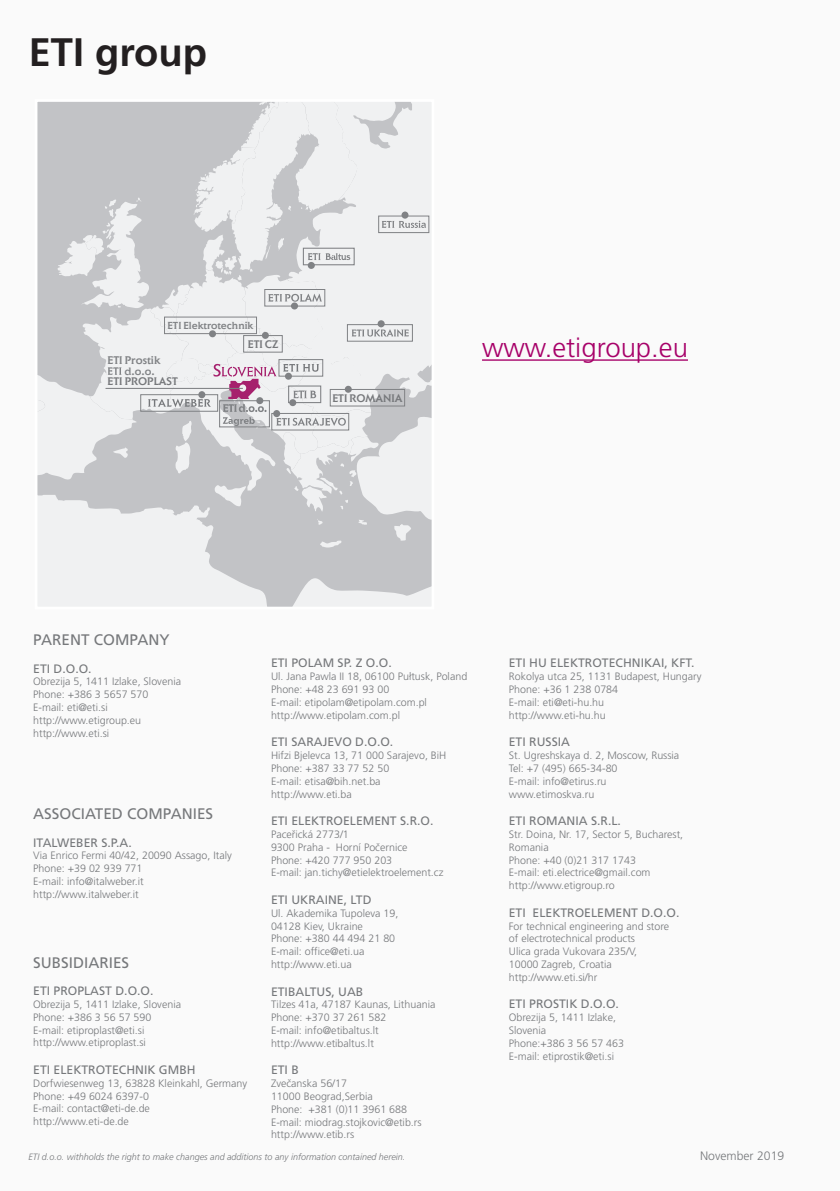
<style>
.page{position:relative;width:840px;height:1191px;background:#fff}
.page>*{position:absolute;margin:0;border:0;box-sizing:border-box;transform-origin:0 0}
.t1{font:700 39.6px "Frutiger CE";color:#231f20}
.t2{font:300 27.4px "Frutiger CE";color:#a70169}
.t3{font:15.2px "Frutiger CE";color:#76787b}
.t4{font:12.2px "Frutiger CE";color:#76787b}
.t5{font:300 12.2px "Frutiger CE";color:#76787b}
.t6{font:500 11.6px "Elan Itc TEE";color:#808285}
.t7{font:500 11.4px "Elan Itc TEE";color:#76787b}
.t8{font:500 11.2px "Elan Itc TEE";color:#808285}
.t9{font:300 10.6px/12.8px "Frutiger CE";color:#76787b}
.t10{font:500 10.6px "Elan Itc TCE";color:#808285}
.Footer_disclaimer{font:italic 300 9.2px "Frutiger CE";color:#76787b}
</style>
<div class="page">
<div style="left:0;top:0;width:839px;height:1191px;background:#fafafa"></div>
<svg style="left:204px;top:547px;width:226px;height:58px;fill:#c2c3c6"></svg>
<svg style="left:37px;top:102px;width:395px;height:445px"></svg>
<div style="left:219px;top:400px;width:51px;height:27px;border:1px solid #808285"></div>
<div style="left:256px;top:397px;width:7px;height:7px;background:#808285;border-radius:50%"></div>
<div style="left:243px;top:335px;width:39px;height:18px;border:1px solid #808285"></div>
<div style="left:262px;top:332px;width:7px;height:7px;background:#808285;border-radius:50%"></div>
<hr style="left:482px;top:359px;width:205px;height:2px;background:#a70169">
<p class="t1" style="left:29px;top:29px;width:179px">ETI group</p>
<p class="t10" style="left:167px;top:319px;width:87px">ETI Elektrotechnik</p>
<p class="t6" style="left:107px;top:354px;width:55px">ETI Prostik</p>
<p class="t8" style="left:124px;top:364px;width:32px">d.o.o.</p>
<p class="t7" style="left:108px;top:375px;width:72px">ETI PROPLAST</p>
<p class="t7" style="left:248px;top:337px;width:32px">ETI CZ</p>
<p class="t7" style="left:332px;top:391px;width:72px">ETI ROMANIA</p>
<p class="t2" style="left:482px;top:332px;width:207px">www.etigroup.eu</p>
<p class="t3" style="left:33px;top:631px;width:138px">PARENT COMPANY</p>
<p class="t4" style="left:33px;top:661px;width:60px">ETI D.O.O.</p>
<p class="t9" style="left:33px;top:675px;width:149px">Obrezija 5, 1411 Izlake, Slovenia</p>
<p class="t9" style="left:33px;top:688px;width:117px">Phone: +386 3 5657 570</p>
<p class="t9" style="left:33px;top:701px;width:76px">E-mail: eti@eti.si</p>
<p class="t9" style="left:33px;top:713px;width:109px">http://www.etigroup.eu</p>
<p class="t9" style="left:33px;top:726px;width:78px">http://www.eti.si</p>
<p class="t3" style="left:33px;top:805px;width:181px">ASSOCIATED COMPANIES</p>
<p class="t4" style="left:33px;top:835px;width:100px">ITALWEBER S.P.A.</p>
<p class="t9" style="left:33px;top:849px;width:200px">Via Enrico Fermi 40/42, 20090 Assago, Italy</p>
<p class="t9" style="left:33px;top:862px;width:112px">Phone: +39 02 939 771<br>E-mail: info@italweber.it</p>
<p class="t9" style="left:33px;top:887px;width:107px">http://www.italweber.it</p>
<p class="t3" style="left:33px;top:953px;width:97px">SUBSIDIARIES</p>
<p class="t4" style="left:33px;top:983px;width:122px">ETI PROPLAST D.O.O.</p>
<p class="t9" style="left:33px;top:997px;width:149px">Obrezija 5, 1411 Izlake, Slovenia</p>
<p class="t9" style="left:33px;top:1010px;width:120px">Phone: +386 3 56 57 590</p>
<p class="t9" style="left:33px;top:1023px;width:114px">E-mail: etiproplast@eti.si http://www.etiproplast.si</p>
<p class="t4" style="left:33px;top:1062px;width:164px">ETI ELEKTROTECHNIK GMBH</p>
<p class="t9" style="left:33px;top:1076px;width:215px">Dorfwiesenweg 13, 63828 Kleinkahl, Germany</p>
<p class="t9" style="left:33px;top:1089px;width:117px">Phone: +49 6024 6397-0</p>
<p class="t9" style="left:33px;top:1102px;width:118px">E-mail: contact@eti-de.de http://www.eti-de.de</p>
<p class="t4" style="left:271px;top:656px;width:122px">ETI POLAM SP. Z O.O.</p>
<p class="t9" style="left:271px;top:670px;width:198px">Ul. Jana Pawla II 18, 06100 Pułtusk, Poland</p>
<p class="t9" style="left:271px;top:683px;width:120px">Phone: +48 23 691 93 00</p>
<p class="t9" style="left:271px;top:695px;width:157px">E-mail: etipolam@etipolam.com.pl</p>
<p class="t9" style="left:271px;top:708px;width:130px">http://www.etipolam.com.pl</p>
<p class="t4" style="left:271px;top:735px;width:124px">ETI SARAJEVO D.O.O.</p>
<p class="t9" style="left:271px;top:749px;width:177px">Hifzi Bjelevca 13, 71 000 Sarajevo, BiH</p>
<p class="t9" style="left:271px;top:761px;width:120px">Phone: +387 33 77 52 50</p>
<p class="t9" style="left:271px;top:774px;width:111px">E-mail: etisa@bih.net.ba</p>
<p class="t9" style="left:271px;top:787px;width:82px">http://www.eti.ba</p>
<p class="t4" style="left:271px;top:813px;width:164px">ETI ELEKTROELEMENT S.R.O.</p>
<p class="t9" style="left:271px;top:827px;width:79px">Paceřická 2773/1</p>
<p class="t9" style="left:271px;top:840px;width:138px">9300 Praha - Horní Počernice</p>
<p class="t9" style="left:271px;top:853px;width:123px">Phone: +420 777 950 203</p>
<p class="t9" style="left:271px;top:866px;width:174px">E-mail: jan.tichy@etielektroelement.cz</p>
<p class="t4" style="left:271px;top:892px;width:102px">ETI UKRAINE, LTD</p>
<p class="t9" style="left:271px;top:906px;width:129px">Ul. Akademika Tupoleva 19,</p>
<p class="t9" style="left:271px;top:919px;width:93px">04128 Kiev, Ukraine</p>
<p class="t9" style="left:271px;top:932px;width:126px">Phone: +380 44 494 21 80<br>E-mail: office@eti.ua</p>
<p class="t9" style="left:271px;top:957px;width:82px">http://www.eti.ua</p>
<p class="t4" style="left:271px;top:984px;width:94px">ETIBALTUS, UAB</p>
<p class="t9" style="left:271px;top:998px;width:166px">Tilzes 41a, 47187 Kaunas, Lithuania</p>
<p class="t9" style="left:271px;top:1011px;width:117px">Phone: +370 37 261 582</p>
<p class="t9" style="left:271px;top:1023px;width:109px">E-mail: info@etibaltus.lt http://www.etibaltus.lt</p>
<p class="t4" style="left:271px;top:1063px;width:29px">ETI B</p>
<p class="t9" style="left:271px;top:1077px;width:78px">Zvečanska 56/17</p>
<p class="t9" style="left:271px;top:1089px;width:103px">11000 Beograd,Serbia</p>
<p class="t9" style="left:271px;top:1102px;width:152px">Phone: +381 (0)11 3961 688<br>E-mail: miodrag.stojkovic@etib.rs</p>
<p class="t9" style="left:271px;top:1128px;width:85px">http://www.etib.rs</p>
<p class="t4" style="left:508px;top:656px;width:187px">ETI HU ELEKTROTECHNIKAI, KFT.</p>
<p class="t9" style="left:508px;top:670px;width:194px">Rokolya utca 25, 1131 Budapest, Hungary</p>
<p class="t9" style="left:508px;top:683px;width:111px">Phone: +36 1 238 0784</p>
<p class="t9" style="left:508px;top:695px;width:97px">E-mail: eti@eti-hu.hu</p>
<p class="t9" style="left:508px;top:708px;width:98px">http://www.eti-hu.hu</p>
<p class="t4" style="left:508px;top:735px;width:63px">ETI RUSSIA</p>
<p class="t9" style="left:508px;top:749px;width:172px">St. Ugreshskaya d. 2, Moscow, Russia</p>
<p class="t9" style="left:508px;top:761px;width:110px">Tel: +7 (495) 665-34-80</p>
<p class="t9" style="left:508px;top:774px;width:99px">E-mail: info@etirus.ru</p>
<p class="t9" style="left:508px;top:787px;width:87px">www.etimoskva.ru</p>
<p class="t4" style="left:508px;top:813px;width:113px">ETI ROMANIA S.R.L.</p>
<p class="t9" style="left:508px;top:827px;width:176px">Str. Doina, Nr. 17, Sector 5, Bucharest,<br>Romania</p>
<p class="t9" style="left:508px;top:853px;width:129px">Phone: +40 (0)21 317 1743</p>
<p class="t9" style="left:508px;top:866px;width:143px">E-mail: eti.electrice@gmail.com</p>
<p class="t9" style="left:508px;top:879px;width:107px">http://www.etigroup.ro</p>
<p class="t4" style="left:508px;top:905px;width:172px">ETI ELEKTROELEMENT D.O.O.</p>
<p class="t9" style="left:508px;top:919px;width:162px">For technical engineering and store</p>
<p class="t9" style="left:508px;top:932px;width:128px">of electrotechnical products</p>
<p class="t9" style="left:508px;top:945px;width:130px">Ulica grada Vukovara 235/V,</p>
<p class="t9" style="left:508px;top:957px;width:104px">10000 Zagreb, Croatia</p>
<p class="t9" style="left:508px;top:970px;width:90px">http://www.eti.si/hr</p>
<p class="t4" style="left:508px;top:997px;width:111px">ETI PROSTIK D.O.O.</p>
<p class="t9" style="left:508px;top:1011px;width:109px">Obrezija 5, 1411 Izlake,</p>
<p class="t9" style="left:508px;top:1023px;width:39px">Slovenia</p>
<p class="t9" style="left:508px;top:1036px;width:117px">Phone:+386 3 56 57 463</p>
<p class="t9" style="left:508px;top:1049px;width:107px">E-mail: etiprostik@eti.si</p>
<p class="Footer_disclaimer" style="left:28px;top:1151px;width:378px">ETI d.o.o. withholds the right to make changes and additions to any information contained herein.</p>
<p class="t5" style="left:699px;top:1148px;width:86px">November 2019</p>
</div>
